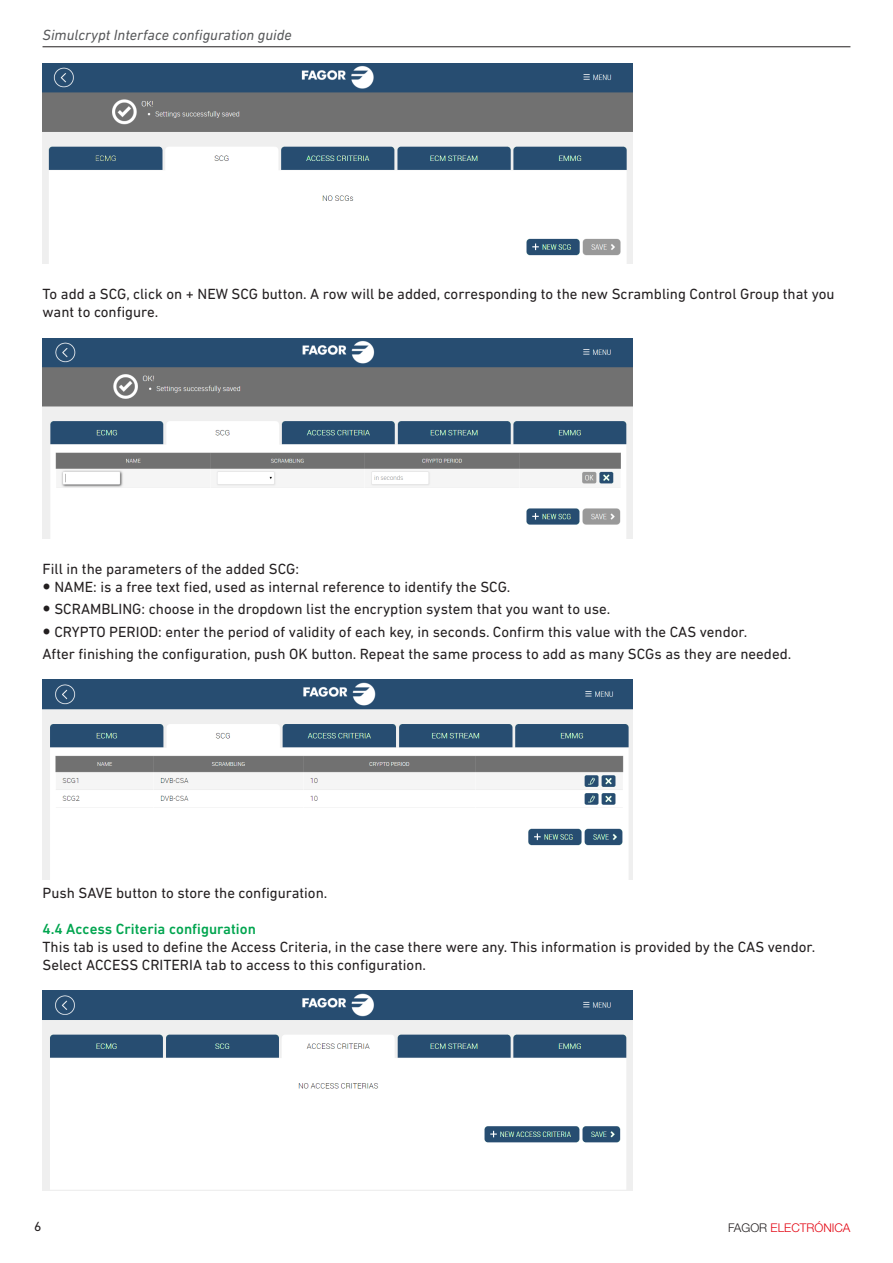
<style>
.page{position:relative;width:893px;height:1263px;background:#fff}
.page>*{position:absolute;margin:0;border:0;box-sizing:border-box;transform-origin:0 0}
.t1{font:15px/18px "DIN Next LT Pro";color:#231f20}
.t2{font:italic 15px "DIN Next LT Pro";color:#57585a}
.t3{font:500 15px "DIN Next LT Pro";color:#00a54f}
.t4{font:13.5px "DIN Next LT Pro";color:#231f20}
.t5{font:300 12px "Helvetica Neue";color:#e30512}
.s1{color:#231f20}
</style>
<div class="page">
<hr style="left:43px;top:47px;width:807px;height:1px;background:#231f20">
<img style="left:43px;top:64px;width:589px;height:199px">
<img style="left:43px;top:338px;width:589px;height:200px">
<img style="left:43px;top:680px;width:589px;height:199px">
<img style="left:43px;top:990px;width:589px;height:200px">
<p class="t2" style="left:43px;top:26px;width:251px">Simulcrypt Interface configuration guide</p>
<p class="t1" style="left:43px;top:285px;width:794px">To add a SCG, click on + NEW SCG button. A row will be added, corresponding to the new Scrambling Control Group that you want to configure.</p>
<p class="t1" style="left:43px;top:560px;width:258px">Fill in the parameters of the added SCG:</p>
<p class="t1" style="left:54px;top:578px;width:457px">NAME: is a free text fied, used as internal reference to identify the SCG.</p>
<p class="t1" style="left:54px;top:600px;width:557px">SCRAMBLING: choose in the dropdown list the encryption system that you want to use.</p>
<p class="t1" style="left:54px;top:622px;width:694px">CRYPTO PERIOD: enter the period of validity of each key, in seconds. Confirm this value with the CAS vendor.</p>
<p class="t1" style="left:43px;top:645px;width:750px">After finishing the configuration, push OK button. Repeat the same process to add as many SCGs as they are needed.</p>
<p class="t1" style="left:43px;top:883px;width:286px">Push SAVE button to store the configuration.</p>
<p class="t3" style="left:43px;top:920px;width:215px">4.4 Access Criteria configuration</p>
<p class="t1" style="left:43px;top:937px;width:774px">This tab is used to define the Access Criteria, in the case there were any. This information is provided by the CAS vendor.<br>Select ACCESS CRITERIA tab to access to this configuration.</p>
<p class="t4" style="left:34px;top:1218px;width:9px">6</p>
<p class="t5" style="left:728px;top:1218px;width:124px"><span class="s1">FAGOR</span> ELECTRÓNICA</p>
</div>
